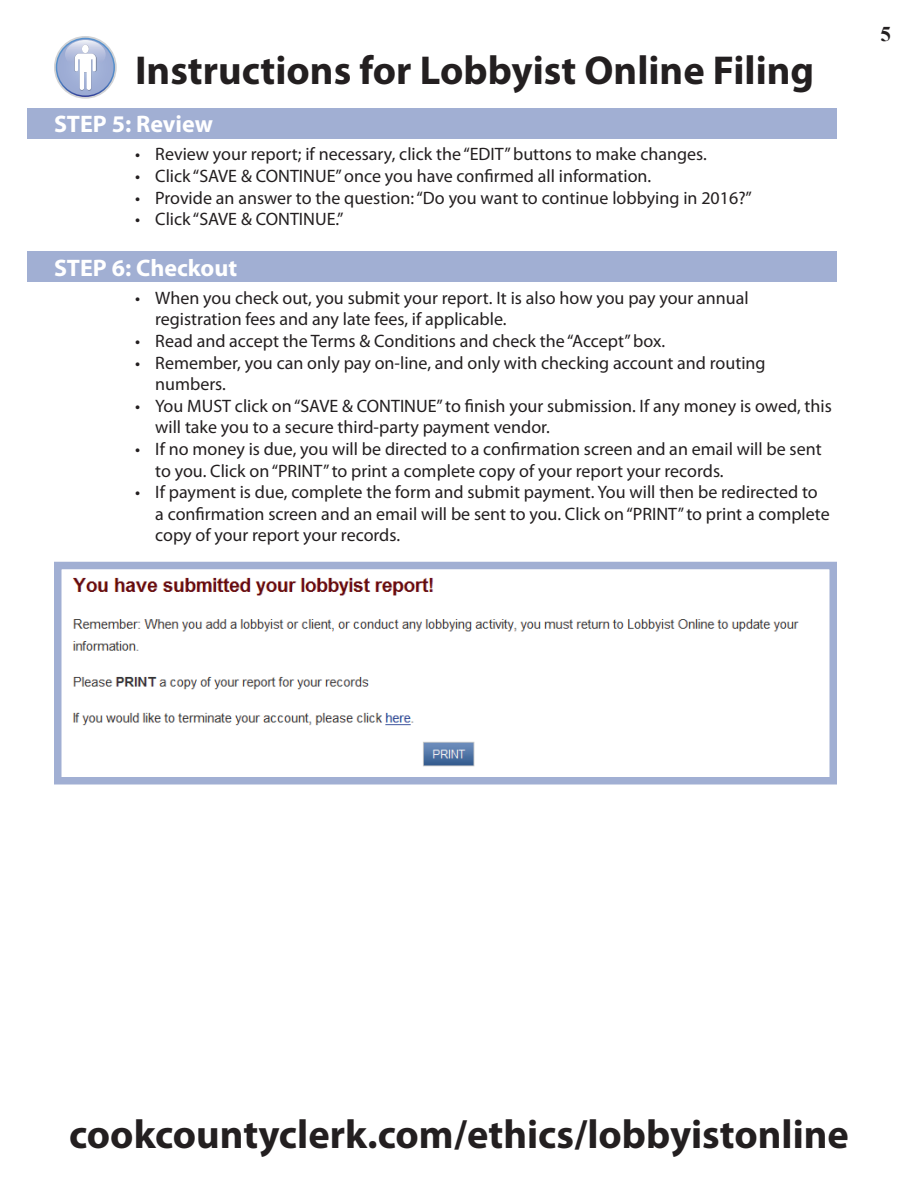
<style>
.page{position:relative;width:918px;height:1188px;background:#fff}
.page>*{position:absolute;margin:0;border:0;box-sizing:border-box;transform-origin:0 0}
.t1{font:700 40.5px "Myriad Pro";color:#231f20}
.t2{font:700 24px "Myriad Pro";color:#fff}
.t3{font:700 21px "Times New Roman";color:#231f20}
.t4{font:18px/21.6px "Myriad Pro";color:#231f20}
</style>
<div class="page">
<div style="left:27px;top:108px;width:810px;height:30px;background:#a1afd3"></div>
<div style="left:27px;top:252px;width:810px;height:30px;background:#a1afd3"></div>
<img style="left:72px;top:577px;width:727px;height:190px">
<div style="left:54px;top:562px;width:783px;height:222px;border:8px solid #a1afd3"></div>
<svg style="left:54px;top:36px;width:63px;height:63px"></svg>
<svg style="left:56px;top:38px;width:59px;height:59px"></svg>
<svg style="left:57px;top:39px;width:57px;height:57px"></svg>
<svg style="left:65px;top:40px;width:41px;height:50px"></svg>
<div style="left:82px;top:45px;width:7px;height:8px;background:#fff;border-radius:50%"></div>
<h1 class="t1" style="left:135px;top:44px;width:681px">Instructions for Lobbyist Online Filing</h1>
<h2 class="t2" style="left:54px;top:108px;width:160px">STEP 5: Review</h2>
<p class="t4" style="left:135px;top:143px;width:573px">• Review your report; if necessary, click the “EDIT”buttons to make changes.</p>
<p class="t4" style="left:135px;top:165px;width:518px">• Click “SAVE &amp; CONTINUE”once you have confirmed all information.</p>
<p class="t4" style="left:135px;top:186px;width:619px">• Provide an answer to the question:“Do you want to continue lobbying in 2016?”</p>
<p class="t4" style="left:135px;top:208px;width:210px">• Click “SAVE &amp; CONTINUE.”</p>
<h2 class="t2" style="left:54px;top:252px;width:185px">STEP 6: Checkout</h2>
<p class="t4" style="left:155px;top:287px;width:595px;text-indent:-20px">• When you check out, you submit your report. It is also how you pay your annual registration fees and any late fees, if applicable.</p>
<p class="t4" style="left:135px;top:330px;width:532px">• Read and accept the Terms &amp; Conditions and check the “Accept”box.</p>
<p class="t4" style="left:155px;top:352px;width:612px;text-indent:-20px">• Remember, you can only pay on-line, and only with checking account and routing numbers.</p>
<p class="t4" style="left:155px;top:395px;width:678px;text-indent:-20px">• You MUST click on“SAVE &amp; CONTINUE”to finish your submission. If any money is owed, this will take you to a secure third-party payment vendor.</p>
<p class="t4" style="left:155px;top:438px;width:668px;text-indent:-20px">• If no money is due, you will be directed to a confirmation screen and an email will be sent to you. Click on“PRINT”to print a complete copy of your report your records.</p>
<p class="t4" style="left:155px;top:481px;width:676px;text-indent:-20px">• If payment is due, complete the form and submit payment. You will then be redirected to a confirmation screen and an email will be sent to you. Click on“PRINT”to print a complete copy of your report your records.</p>
<p class="t3" style="left:881px;top:20px;width:12px">5</p>
<h1 class="t1" style="left:69px;top:1108px;width:781px">cookcountyclerk.com/ethics/lobbyistonline</h1>
</div>
